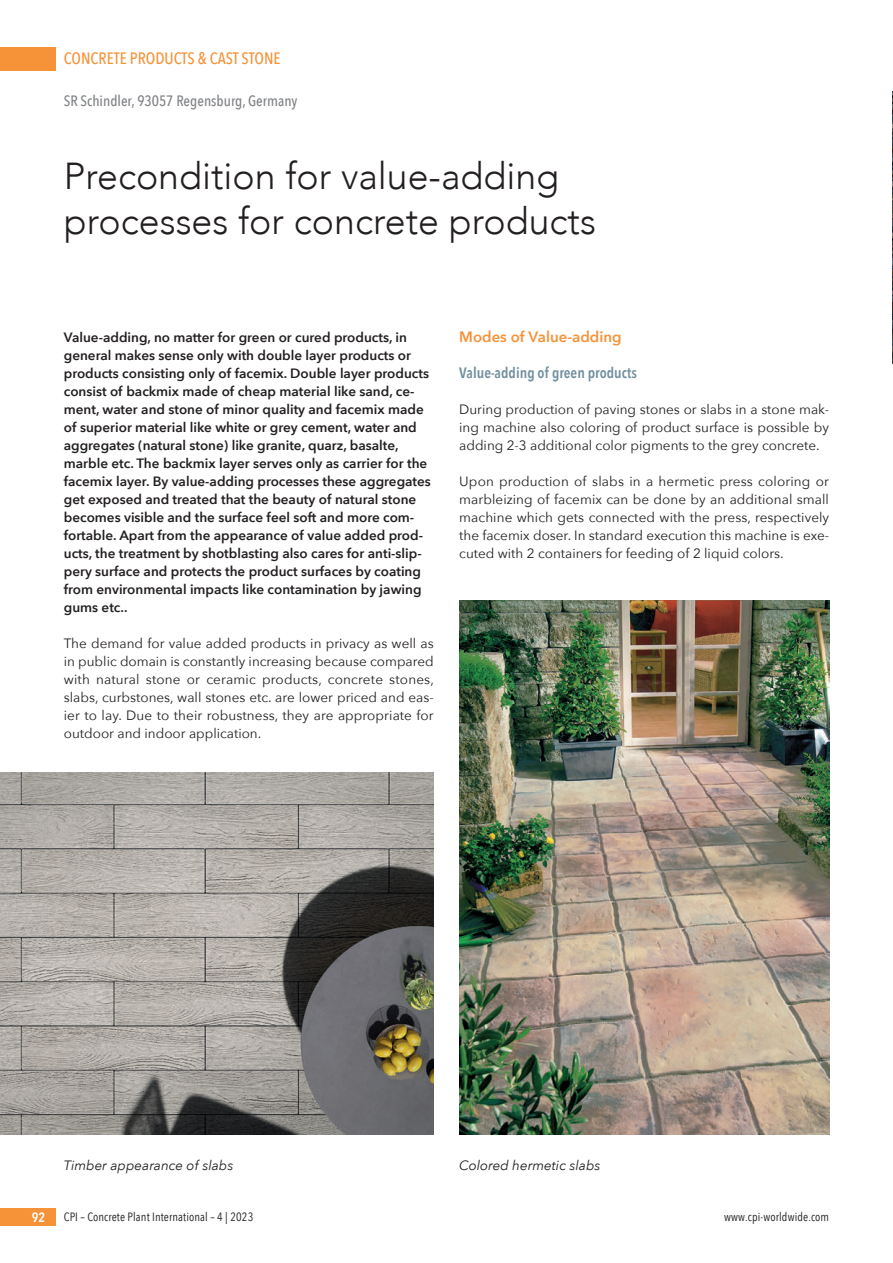
<style>
.page{position:relative;width:893px;height:1263px;background:#fff}
.page>*{position:absolute;margin:0;border:0;box-sizing:border-box;transform-origin:0 0}
.t1{font:300 37.5px/45px "Avenir";color:#231f20}
.t2{font:500 16.5px "Avenir Next Condensed";color:#f69238}
.t3{font:500 15px "Avenir Next Condensed";color:#808285}
.t4{font:600 15px "Avenir Next Condensed";color:#73909f}
.t5{font:600 15px "Avenir Next";color:#f69238}
.t6{font:600 13.5px/18px "Avenir Next";color:#231f20}
.t7{font:13.5px/18px "Avenir Next";color:#231f20;text-align:justify}
.t8{font:italic 13.5px "Avenir Next";color:#231f20}
.t9{font:600 13.5px "Avenir Next Condensed";color:#fff}
.t10{font:12px "Avenir Next Condensed";letter-spacing:.01em;color:#231f20}
</style>
<div class="page">
<div style="left:0;top:47px;width:55px;height:23px;background:#f69238"></div>
<div style="left:0;top:1208px;width:55px;height:18px;background:#f69238"></div>
<img style="left:0;top:773px;width:434px;height:362px">
<img style="left:459px;top:600px;width:370px;height:535px">
<img style="left:892px;top:91px;width:1px;height:273px">
<p class="t2" style="left:64px;top:49px;width:218px">CONCRETE PRODUCTS &amp; CAST STONE</p>
<p class="t3" style="left:64px;top:92px;width:235px">SR Schindler, 93057 Regensburg, Germany</p>
<h1 class="t1" style="left:64px;top:153px;width:534px">Precondition for value-adding processes for concrete products</h1>
<p class="t6" style="left:64px;top:328px;width:369px">Value-adding, no matter for green or cured products, in general makes sense only with double layer products or products consisting only of facemix. Double layer products consist of backmix made of cheap material like sand, ce&shy;ment, water and stone of minor quality and facemix made of superior material like white or grey cement, water and aggregates (natural stone) like granite, quarz, basalte, marble etc. The backmix layer serves only as carrier for the facemix layer. By value-adding processes these aggregates get exposed and treated that the beauty of natural stone becomes visible and the surface feel soft and more com&shy;fortable. Apart from the appearance of value added prod&shy;ucts, the treatment by shotblasting also cares for anti-slip&shy;pery surface and protects the product surfaces by coating from environmental impacts like contamination by jawing gums etc..</p>
<p class="t7" style="left:64px;top:634px;width:372px">The demand for value added products in privacy as well as in public domain is constantly increasing because compared with natural stone or ceramic products, concrete stones, slabs, curbstones, wall stones etc. are lower priced and eas&shy;ier to lay. Due to their robustness, they are appropriate for outdoor and indoor application.</p>
<p class="t5" style="left:459px;top:324px;width:164px">Modes of Value-adding</p>
<p class="t4" style="left:459px;top:360px;width:179px">Value-adding of green products</p>
<p class="t7" style="left:459px;top:400px;width:371px">During production of paving stones or slabs in a stone mak&shy;ing machine also coloring of product surface is possible by adding 2-3 additional color pigments to the grey concrete.</p>
<p class="t7" style="left:459px;top:472px;width:371px">Upon production of slabs in a hermetic press coloring or marbleizing of facemix can be done by an additional small machine which gets connected with the press, respectively the facemix doser. In standard execution this machine is exe&shy;cuted with 2 containers for feeding of 2 liquid colors.</p>
<p class="t8" style="left:64px;top:1154px;width:171px">Timber appearance of slabs</p>
<p class="t8" style="left:459px;top:1154px;width:143px">Colored hermetic slabs</p>
<p class="t9" style="left:32px;top:1206px;width:15px">92</p>
<p class="t10" style="left:64px;top:1207px;width:191px">CPI – Concrete Plant International – 4 | 2023</p>
<p class="t10" style="left:724px;top:1207px;width:107px">www.cpi-worldwide.com</p>
</div>
